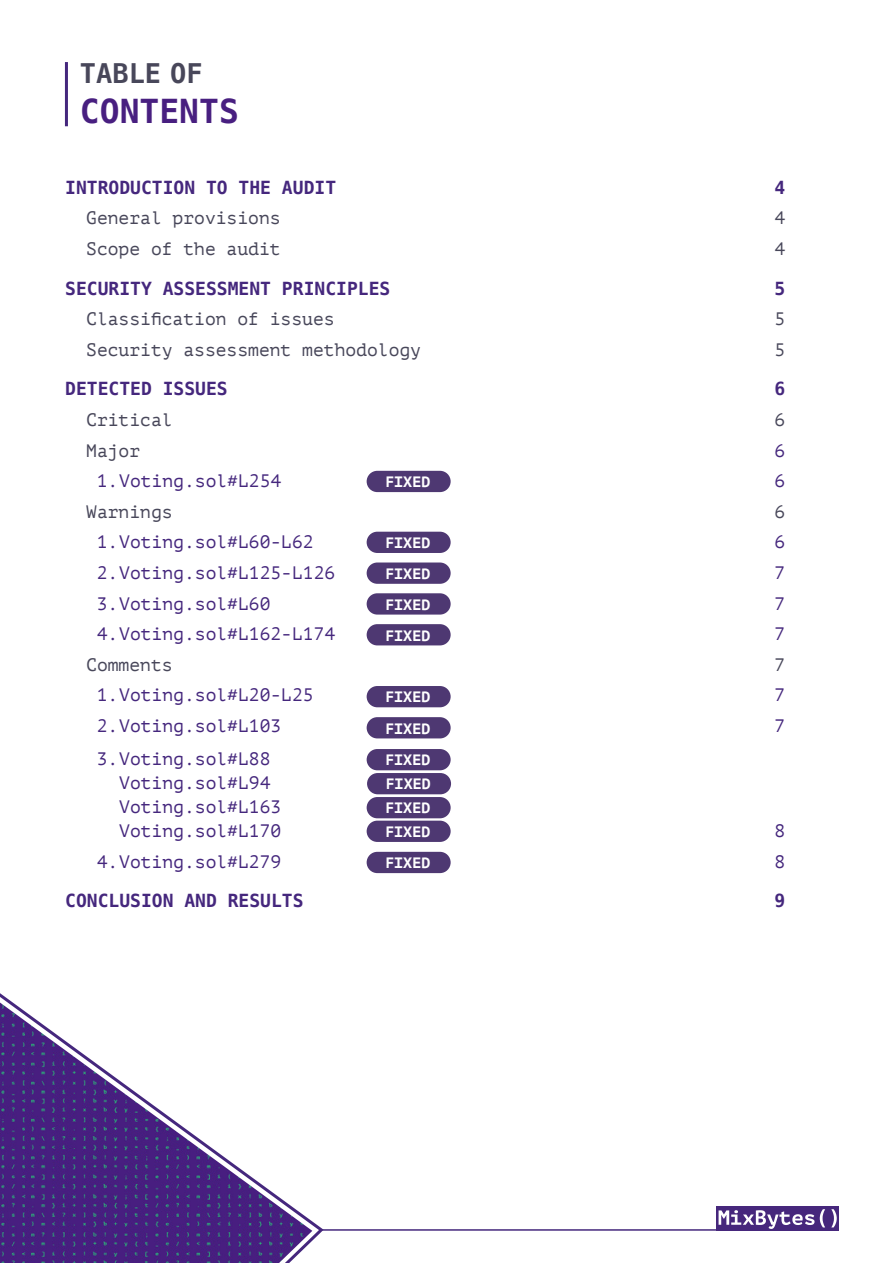
<style>
.page{position:relative;width:893px;height:1263px;background:#fff}
.page>*{position:absolute;margin:0;border:0;box-sizing:border-box;transform-origin:0 0}
.t1{font:700 33px "Menlo";color:#481f80}
.t2{font:700 27px "Menlo";color:#48475a}
.t3{font:18px/24px "PT Mono";color:#45277d}
.t4{font:18px "PT Mono";color:#48475a}
.t5{font:700 18px "Menlo";color:#45277d}
.t6{font:700 15px/30.8px "PT Mono";letter-spacing:.005em;color:#fff;text-align:justify}
</style>
<div class="page">
<hr style="left:321px;top:1229px;width:517px;height:2px;background:#45277c">
<svg style="left:0;top:993px;width:326px;height:270px"></svg>
<hr style="left:65px;top:62px;width:3px;height:64px;background:#45277d">
<div style="left:367px;top:471px;width:84px;height:21px;background:#4e3872;border-radius:11px"></div>
<div style="left:367px;top:532px;width:84px;height:21px;background:#4e3872;border-radius:11px"></div>
<div style="left:367px;top:562px;width:84px;height:22px;background:#4e3872;border-radius:11px"></div>
<div style="left:367px;top:593px;width:84px;height:22px;background:#4e3872;border-radius:11px"></div>
<div style="left:367px;top:624px;width:84px;height:21px;background:#4e3872;border-radius:11px"></div>
<div style="left:367px;top:686px;width:84px;height:21px;background:#4e3872;border-radius:11px"></div>
<div style="left:367px;top:717px;width:84px;height:21px;background:#4e3872;border-radius:11px"></div>
<div style="left:367px;top:749px;width:84px;height:21px;background:#4e3872;border-radius:11px"></div>
<div style="left:367px;top:773px;width:84px;height:21px;background:#4e3872;border-radius:11px"></div>
<div style="left:367px;top:797px;width:84px;height:21px;background:#4e3872;border-radius:11px"></div>
<div style="left:367px;top:821px;width:84px;height:21px;background:#4e3872;border-radius:11px"></div>
<div style="left:367px;top:852px;width:84px;height:21px;background:#4e3872;border-radius:11px"></div>
<div style="left:716px;top:1206px;width:123px;height:25px;background:#46277c"></div>
<svg style="left:719px;top:1210px;width:95px;height:19px"></svg>
<svg style="left:820px;top:1209px;width:5px;height:18px"></svg>
<svg style="left:831px;top:1209px;width:6px;height:18px"></svg>
<h2 class="t2" style="left:80px;top:55px;width:124px">TABLE OF</h2>
<h1 class="t1" style="left:80px;top:88px;width:160px">CONTENTS</h1>
<p class="t5" style="left:65px;top:175px;width:272px">INTRODUCTION TO THE AUDIT</p>
<p class="t5" style="left:774px;top:175px;width:12px">4</p>
<p class="t4" style="left:86px;top:208px;width:196px">General provisions</p>
<p class="t4" style="left:774px;top:208px;width:12px">4</p>
<p class="t4" style="left:86px;top:238px;width:196px">Scope of the audit</p>
<p class="t4" style="left:774px;top:238px;width:12px">4</p>
<p class="t5" style="left:65px;top:276px;width:327px">SECURITY ASSESSMENT PRINCIPLES</p>
<p class="t5" style="left:774px;top:276px;width:12px">5</p>
<p class="t4" style="left:86px;top:309px;width:250px">Classification of issues</p>
<p class="t4" style="left:774px;top:309px;width:12px">5</p>
<p class="t4" style="left:86px;top:339px;width:336px">Security assessment methodology</p>
<p class="t4" style="left:774px;top:339px;width:12px">5</p>
<p class="t5" style="left:65px;top:376px;width:164px">DETECTED ISSUES</p>
<p class="t5" style="left:774px;top:376px;width:12px">6</p>
<p class="t4" style="left:86px;top:409px;width:88px">Critical</p>
<p class="t4" style="left:774px;top:409px;width:12px">6</p>
<p class="t4" style="left:86px;top:440px;width:56px">Major</p>
<p class="t3" style="left:774px;top:438px;width:12px">6</p>
<p class="t3" style="left:97px;top:469px;width:186px">1.Voting.sol#L254</p>
<p class="t3" style="left:774px;top:469px;width:12px">6</p>
<p class="t4" style="left:86px;top:501px;width:88px">Warnings</p>
<p class="t4" style="left:774px;top:501px;width:12px">6</p>
<p class="t3" style="left:97px;top:530px;width:218px">1.Voting.sol#L60-L62</p>
<p class="t3" style="left:774px;top:530px;width:12px">6</p>
<p class="t3" style="left:97px;top:561px;width:240px">2.Voting.sol#L125-L126</p>
<p class="t3" style="left:774px;top:561px;width:12px">7</p>
<p class="t3" style="left:97px;top:591px;width:175px">3.Voting.sol#L60</p>
<p class="t3" style="left:774px;top:591px;width:12px">7</p>
<p class="t3" style="left:97px;top:622px;width:240px">4.Voting.sol#L162-L174</p>
<p class="t3" style="left:774px;top:622px;width:12px">7</p>
<p class="t4" style="left:86px;top:654px;width:88px">Comments</p>
<p class="t4" style="left:774px;top:654px;width:12px">7</p>
<p class="t3" style="left:97px;top:683px;width:218px">1.Voting.sol#L20-L25</p>
<p class="t3" style="left:774px;top:683px;width:12px">7</p>
<p class="t3" style="left:97px;top:714px;width:186px">2.Voting.sol#L103</p>
<p class="t3" style="left:774px;top:714px;width:12px">7</p>
<p class="t3" style="left:119px;top:747px;width:164px;text-indent:-22px">3.Voting.sol#L88<br>Voting.sol#L94<br>Voting.sol#L163<br>Voting.sol#L170</p>
<p class="t6" style="left:385px;top:466px;width:47px">FIXED</p>
<p class="t6" style="left:385px;top:527px;width:47px">FIXED FIXED FIXED FIXED</p>
<p class="t6" style="left:385px;top:681px;width:47px;line-height:31.5px">FIXED FIXED FIXED</p>
<p class="t6" style="left:385px;top:772px;width:47px;line-height:23.9px">FIXED FIXED FIXED</p>
<p class="t6" style="left:385px;top:847px;width:47px">FIXED</p>
<p class="t3" style="left:774px;top:819px;width:12px">8</p>
<p class="t3" style="left:97px;top:849px;width:186px">4.Voting.sol#L279</p>
<p class="t3" style="left:774px;top:849px;width:12px">8</p>
<p class="t5" style="left:65px;top:888px;width:240px">CONCLUSION AND RESULTS</p>
<p class="t5" style="left:774px;top:888px;width:12px">9</p>
</div>
